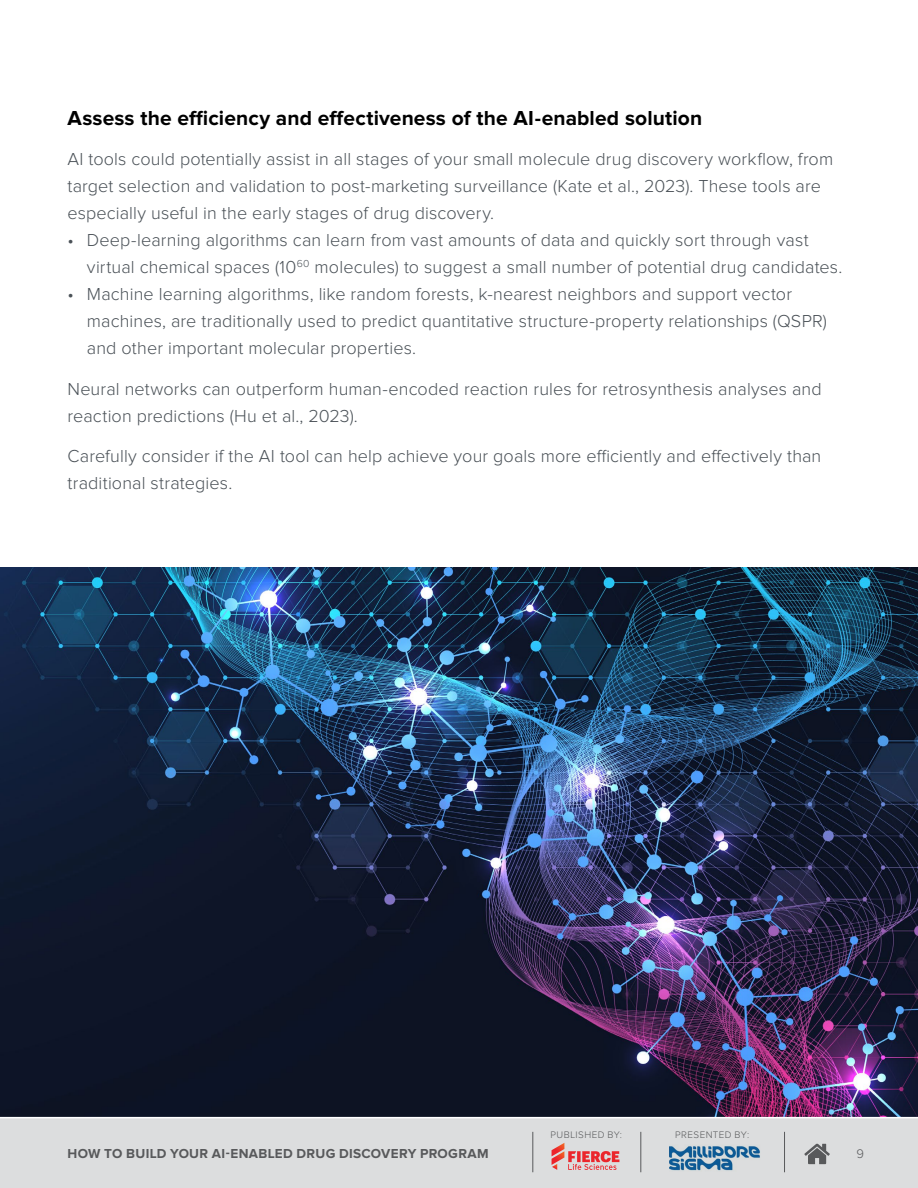
<style>
.page{position:relative;width:918px;height:1188px;background:#fff}
.page>*{position:absolute;margin:0;border:0;box-sizing:border-box;transform-origin:0 0}
.t1{font:700 21px "Proxima Nova";letter-spacing:.005em;color:#000}
.t2{font:300 18px/27px "Proxima Nova";letter-spacing:.005em;color:#4a5157}
.t3{font:700 13.5px "Proxima Nova";letter-spacing:.025em;color:#58595b}
.t4{font:300 12.9px "Proxima Nova";color:#58595b}
.t5{font:300 9.75px "Proxima Nova";letter-spacing:.045em;color:#58595b}
</style>
<div class="page">
<img style="left:0;top:567px;width:918px;height:550px">
<div style="left:0;top:1118px;width:918px;height:70px;background:#dcddde"></div>
<hr style="left:532px;top:1132px;width:1px;height:40px;background:#58595b">
<hr style="left:640px;top:1132px;width:1px;height:40px;background:#58595b">
<hr style="left:784px;top:1132px;width:1px;height:40px;background:#58595b">
<svg style="left:804px;top:1144px;width:26px;height:20px"></svg>
<svg style="left:552px;top:1143px;width:67px;height:27px;background:#e19e9f"></svg>
<img style="left:669px;top:1144px;width:93px;height:30px">
<p class="t1" style="left:68px;top:106px;width:636px">Assess the efficiency and effectiveness of the AI-enabled solution</p>
<p class="t2" style="left:68px;top:146px;width:767px">AI tools could potentially assist in all stages of your small molecule drug discovery workflow, from target selection and validation to post-marketing surveillance (Kate et al., 2023). These tools are especially useful in the early stages of drug discovery.</p>
<p class="t2" style="left:87px;top:227px;width:757px;text-indent:-19px">• Deep-learning algorithms can learn from vast amounts of data and quickly sort through vast virtual chemical spaces (10<sup>60</sup> molecules) to suggest a small number of potential drug candidates.</p>
<p class="t2" style="left:87px;top:281px;width:742px;text-indent:-19px">• Machine learning algorithms, like random forests, k-nearest neighbors and support vector machines, are traditionally used to predict quantitative structure-property relationships (QSPR) and other important molecular properties.</p>
<p class="t2" style="left:67px;top:376px;width:756px">Neural networks can outperform human-encoded reaction rules for retrosynthesis analyses and reaction predictions (Hu et al., 2023).</p>
<p class="t2" style="left:67px;top:443px;width:755px">Carefully consider if the AI tool can help achieve your goals more efficiently and effectively than traditional strategies.</p>
<p class="t3" style="left:68px;top:1146px;width:423px">HOW TO BUILD YOUR AI-ENABLED DRUG DISCOVERY PROGRAM</p>
<p class="t5" style="left:550px;top:1130px;width:73px">PUBLISHED BY:</p>
<p class="t5" style="left:675px;top:1130px;width:75px">PRESENTED BY:</p>
<p class="t4" style="left:856px;top:1146px;width:9px">9</p>
</div>
